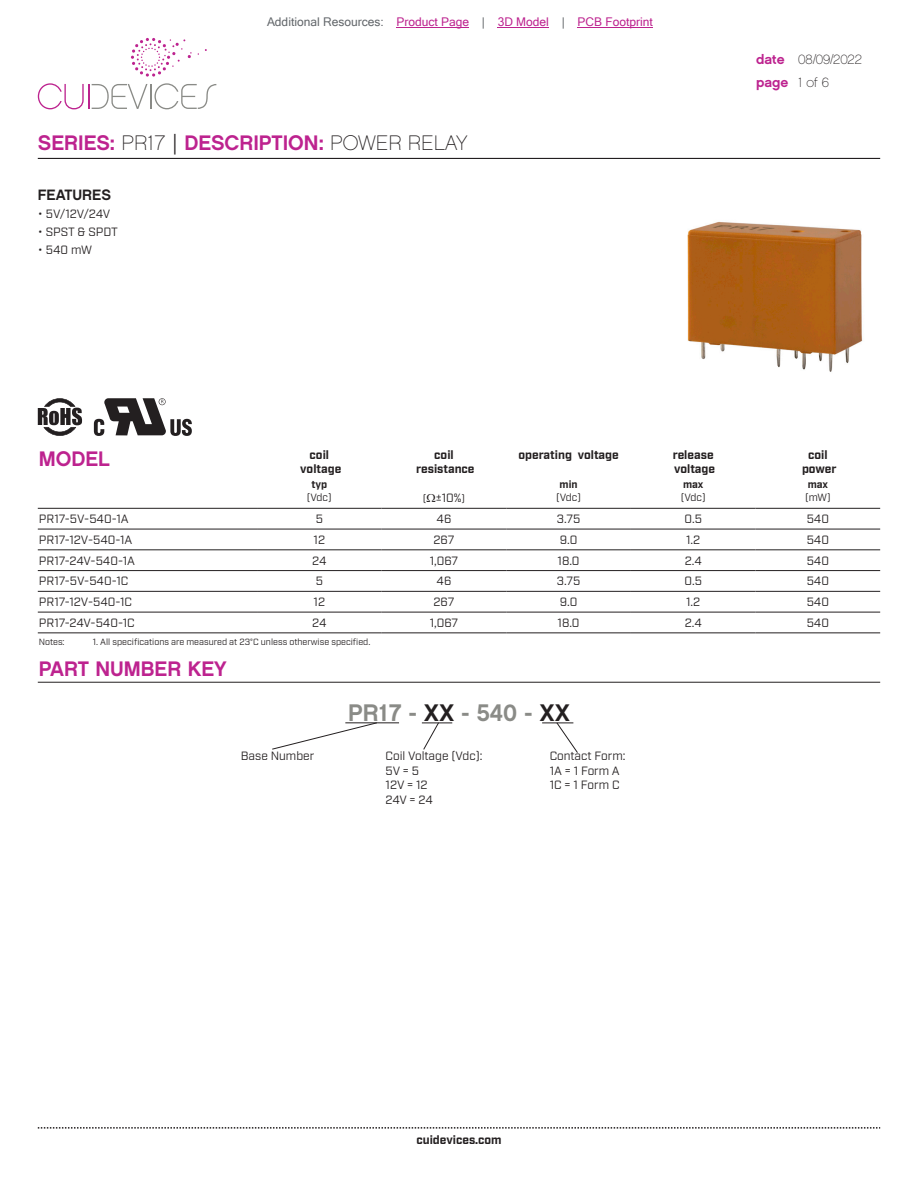
<style>
.page{position:relative;width:918px;height:1188px;background:#fff}
.page>*{position:absolute;margin:0;border:0;box-sizing:border-box;transform-origin:0 0}
.t1{font:24px "Chalet New York Nineteen Sixty";color:#8a8b87}
.t2{font:21px "Chalet New York Nineteen Sixty";color:#bd238f}
.t3{font:15px "Chalet New York Nineteen Sixty";color:#231f20}
.t4{font:13.5px "Chalet Paris Nineteen Sixty";letter-spacing:-.005em;color:#231f20}
.t5{font:13.5px "Chalet New York Nineteen Sixty";color:#bd238f}
.t6{font:12px/14.4px "Industry";color:#231f20}
.t7{font:700 12px/14.4px "Industry";color:#231f20;text-align:center}
.t8{font:12px "Microsoft Sans Serif";color:#bd238f}
.t9{font:10.5px "Industry";letter-spacing:-.03em;color:#231f20}
.t10{font:700 10.5px "Industry";color:#231f20}
.t11{font:9px "Industry";color:#231f20}
.s1{color:#63676b}
.s2{font-family:"Chalet Paris Nineteen Sixty";color:#231f20}
.s3{font-family:"Industry";color:#231f20}
.s4{font-family:"Chalet New York Nineteen Sixty";color:#bd238f}
.s5{font-size:10.5px}
.s6{color:#231f20}
</style>
<div class="page">
<hr style="left:38px;top:158px;width:842px;height:1px;background:#231f20">
<svg style="left:38px;top:1127px;width:842px;height:2px"></svg>
<svg style="left:92px;top:83px;width:124px;height:26px"></svg>
<svg style="left:38px;top:83px;width:46px;height:26px"></svg>
<hr style="left:88px;top:84px;width:2px;height:25px;background:#bd238f">
<svg style="left:131px;top:38px;width:61px;height:39px"></svg>
<img style="left:687px;top:221px;width:176px;height:151px">
<svg style="left:38px;top:398px;width:44px;height:38px"></svg>
<svg style="left:94px;top:398px;width:98px;height:38px"></svg>
<hr style="left:38px;top:508px;width:219px;height:1px;background:#231f20">
<hr style="left:257px;top:508px;width:125px;height:1px;background:#231f20">
<hr style="left:382px;top:508px;width:124px;height:1px;background:#231f20">
<hr style="left:506px;top:508px;width:125px;height:1px;background:#231f20">
<hr style="left:631px;top:508px;width:125px;height:1px;background:#231f20">
<hr style="left:756px;top:508px;width:124px;height:1px;background:#231f20">
<hr style="left:38px;top:529px;width:219px;height:1px;background:#231f20">
<hr style="left:257px;top:529px;width:125px;height:1px;background:#231f20">
<hr style="left:382px;top:529px;width:124px;height:1px;background:#231f20">
<hr style="left:506px;top:529px;width:125px;height:1px;background:#231f20">
<hr style="left:631px;top:529px;width:125px;height:1px;background:#231f20">
<hr style="left:756px;top:529px;width:124px;height:1px;background:#231f20">
<hr style="left:38px;top:549px;width:219px;height:1px;background:#231f20">
<hr style="left:257px;top:549px;width:125px;height:1px;background:#231f20">
<hr style="left:382px;top:549px;width:124px;height:1px;background:#231f20">
<hr style="left:506px;top:549px;width:125px;height:1px;background:#231f20">
<hr style="left:631px;top:549px;width:125px;height:1px;background:#231f20">
<hr style="left:756px;top:549px;width:124px;height:1px;background:#231f20">
<hr style="left:38px;top:570px;width:219px;height:1px;background:#231f20">
<hr style="left:257px;top:570px;width:125px;height:1px;background:#231f20">
<hr style="left:382px;top:570px;width:124px;height:1px;background:#231f20">
<hr style="left:506px;top:570px;width:125px;height:1px;background:#231f20">
<hr style="left:631px;top:570px;width:125px;height:1px;background:#231f20">
<hr style="left:756px;top:570px;width:124px;height:1px;background:#231f20">
<hr style="left:38px;top:591px;width:219px;height:1px;background:#231f20">
<hr style="left:257px;top:591px;width:125px;height:1px;background:#231f20">
<hr style="left:382px;top:591px;width:124px;height:1px;background:#231f20">
<hr style="left:506px;top:591px;width:125px;height:1px;background:#231f20">
<hr style="left:631px;top:591px;width:125px;height:1px;background:#231f20">
<hr style="left:756px;top:591px;width:124px;height:1px;background:#231f20">
<hr style="left:38px;top:612px;width:219px;height:1px;background:#231f20">
<hr style="left:257px;top:612px;width:125px;height:1px;background:#231f20">
<hr style="left:382px;top:612px;width:124px;height:1px;background:#231f20">
<hr style="left:506px;top:612px;width:125px;height:1px;background:#231f20">
<hr style="left:631px;top:612px;width:125px;height:1px;background:#231f20">
<hr style="left:756px;top:612px;width:124px;height:1px;background:#231f20">
<hr style="left:38px;top:632px;width:219px;height:1px;background:#231f20">
<hr style="left:257px;top:632px;width:125px;height:1px;background:#231f20">
<hr style="left:382px;top:632px;width:124px;height:1px;background:#231f20">
<hr style="left:506px;top:632px;width:125px;height:1px;background:#231f20">
<hr style="left:631px;top:632px;width:125px;height:1px;background:#231f20">
<hr style="left:756px;top:632px;width:124px;height:1px;background:#231f20">
<hr style="left:38px;top:682px;width:842px;height:1px;background:#231f20">
<hr style="left:345px;top:722px;width:54px;height:1px;background:#231f20">
<svg style="left:272px;top:722px;width:106px;height:28px"></svg>
<hr style="left:422px;top:723px;width:30px;height:1px;background:#231f20">
<svg style="left:423px;top:722px;width:17px;height:28px"></svg>
<hr style="left:542px;top:723px;width:31px;height:1px;background:#231f20">
<svg style="left:556px;top:722px;width:22px;height:31px"></svg>
<hr style="left:397px;top:27px;width:72px;height:1px;background:#bd238f">
<hr style="left:498px;top:27px;width:51px;height:1px;background:#bd238f">
<hr style="left:578px;top:27px;width:75px;height:1px;background:#bd238f">
<p class="t8" style="left:267px;top:15px;width:387px"><span class="s1">Additional Resources:</span> Product Page <span class="s1">|</span> 3D Model <span class="s1">|</span> PCB Footprint</p>
<h2 class="t2" style="left:38px;top:129px;width:431px">SERIES: <span class="s2">PR17</span> <span class="s3">|</span> DESCRIPTION: <span class="s2">POWER RELAY</span></h2>
<p class="t3" style="left:38px;top:186px;width:75px">FEATURES</p>
<p class="t6" style="left:38px;top:207px;width:74px">• 5V/12V/24V</p>
<p class="t6" style="left:38px;top:225px;width:82px">• SPST &amp; SPDT</p>
<p class="t6" style="left:38px;top:243px;width:56px">• 540 mW</p>
<p class="t4" style="left:756px;top:52px;width:107px"><span class="s4">date</span> 08/09/2022</p>
<p class="t5" style="left:756px;top:74px;width:74px">page <span class="s2">1 of 6</span></p>
<h2 class="t2" style="left:39px;top:445px;width:73px">MODEL</h2>
<p class="t7" style="left:300px;top:448px;width:43px">coil voltage</p>
<p class="t7" style="left:416px;top:448px;width:60px">coil resistance</p>
<p class="t7" style="left:518px;top:448px;width:102px">operating voltage</p>
<p class="t7" style="left:673px;top:448px;width:44px;text-align:left">release voltage</p>
<p class="t7" style="left:802px;top:448px;width:36px">coil power</p>
<p class="t10" style="left:311px;top:478px;width:17px">typ</p>
<p class="t9" style="left:307px;top:491px;width:26px">(Vdc)</p>
<p class="t6" style="left:423px;top:491px;width:44px"><span class="s5">(</span> ±10%<span class="s5">)</span></p>
<p class="t10" style="left:560px;top:478px;width:19px">min</p>
<p class="t9" style="left:556px;top:491px;width:26px">(Vdc)</p>
<p class="t10" style="left:683px;top:478px;width:22px">max</p>
<p class="t9" style="left:681px;top:491px;width:26px">(Vdc)</p>
<p class="t10" style="left:808px;top:478px;width:22px">max</p>
<p class="t9" style="left:805px;top:491px;width:27px">(mW)</p>
<p class="t6" style="left:39px;top:512px;width:91px">PR17-5V-540-1A</p>
<p class="t6" style="left:316px;top:512px;width:9px">5</p>
<p class="t6" style="left:437px;top:512px;width:16px">46</p>
<p class="t6" style="left:557px;top:512px;width:25px">3.75</p>
<p class="t6" style="left:685px;top:512px;width:19px">0.5</p>
<p class="t6" style="left:807px;top:512px;width:24px">540</p>
<p class="t6" style="left:39px;top:533px;width:95px">PR17-12V-540-1A</p>
<p class="t6" style="left:314px;top:533px;width:13px">12</p>
<p class="t6" style="left:434px;top:533px;width:22px">267</p>
<p class="t6" style="left:560px;top:533px;width:19px">9.0</p>
<p class="t6" style="left:686px;top:533px;width:16px">1.2</p>
<p class="t6" style="left:807px;top:533px;width:24px">540</p>
<p class="t6" style="left:39px;top:553px;width:98px">PR17-24V-540-1A</p>
<p class="t6" style="left:312px;top:553px;width:16px">24</p>
<p class="t6" style="left:430px;top:553px;width:30px">1,067</p>
<p class="t6" style="left:558px;top:553px;width:23px">18.0</p>
<p class="t6" style="left:685px;top:553px;width:19px">2.4</p>
<p class="t6" style="left:807px;top:553px;width:24px">540</p>
<p class="t6" style="left:39px;top:574px;width:91px">PR17-5V-540-1C</p>
<p class="t6" style="left:316px;top:574px;width:9px">5</p>
<p class="t6" style="left:437px;top:574px;width:16px">46</p>
<p class="t6" style="left:557px;top:574px;width:25px">3.75</p>
<p class="t6" style="left:685px;top:574px;width:19px">0.5</p>
<p class="t6" style="left:807px;top:574px;width:24px">540</p>
<p class="t6" style="left:39px;top:595px;width:95px">PR17-12V-540-1C</p>
<p class="t6" style="left:314px;top:595px;width:13px">12</p>
<p class="t6" style="left:434px;top:595px;width:22px">267</p>
<p class="t6" style="left:560px;top:595px;width:19px">9.0</p>
<p class="t6" style="left:686px;top:595px;width:16px">1.2</p>
<p class="t6" style="left:807px;top:595px;width:24px">540</p>
<p class="t6" style="left:39px;top:616px;width:97px">PR17-24V-540-1C</p>
<p class="t6" style="left:312px;top:616px;width:16px">24</p>
<p class="t6" style="left:430px;top:616px;width:30px">1,067</p>
<p class="t6" style="left:558px;top:616px;width:23px">18.0</p>
<p class="t6" style="left:685px;top:616px;width:19px">2.4</p>
<p class="t6" style="left:807px;top:616px;width:24px">540</p>
<p class="t11" style="left:39px;top:637px;width:27px">Notes:</p>
<p class="t11" style="left:93px;top:637px;width:279px">1. All specifications are measured at 23°C unless otherwise specified.</p>
<h2 class="t2" style="left:39px;top:656px;width:189px">PART NUMBER KEY</h2>
<p class="t6" style="left:241px;top:749px;width:75px">Base Number</p>
<h1 class="t1" style="left:348px;top:697px;width:223px">PR17 - <span class="s6">XX</span> - 540 - <span class="s6">XX</span></h1>
<p class="t6" style="left:386px;top:749px;width:98px">Coil Voltage (Vdc):<br>5V = 5<br>12V = 12<br>24V = 24</p>
<p class="t6" style="left:550px;top:749px;width:77px">Contact Form:<br>1A = 1 Form A<br>1C = 1 Form C</p>
<p class="t7" style="left:416px;top:1133px;width:87px">cuidevices.com</p>
</div>
